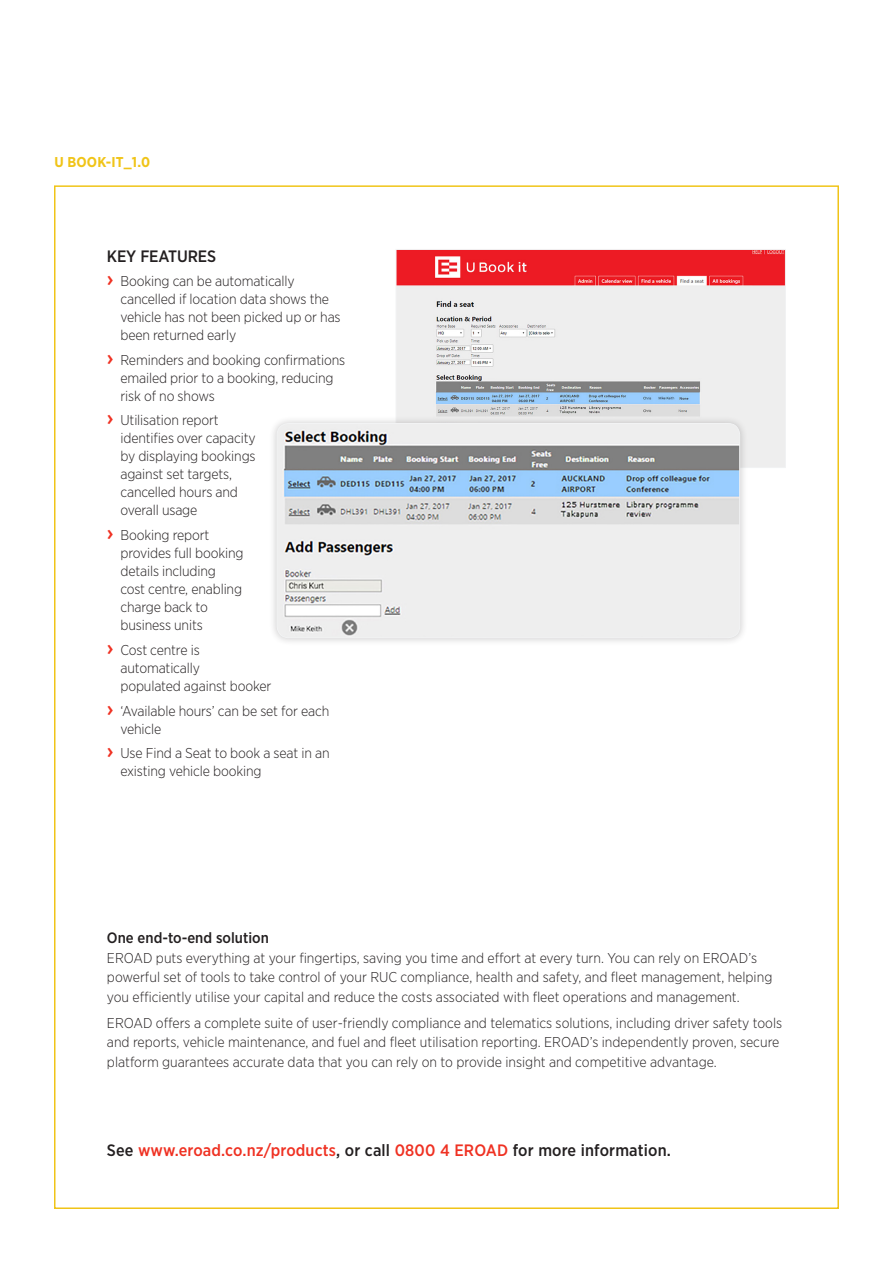
<style>
.page{position:relative;width:893px;height:1263px;background:#fff}
.page>*{position:absolute;margin:0;border:0;box-sizing:border-box;transform-origin:0 0}
.t1{font:500 16.5px "Gotham Narrow";letter-spacing:.01em;color:#ef3122}
.Key_Features_Benefit{font:500 16.5px "Gotham Narrow";letter-spacing:-.01em;color:#231f20}
.t2{font:500 15px "Gotham Narrow";color:#231f20}
.t3{font:300 14.25px/18px "Gotham Narrow";letter-spacing:-.01em;color:#231f20}
.t4{font:700 14.25px "Gotham Narrow";letter-spacing:.01em;color:#f0c418}
.s1{font-weight:500;font-size:21px;color:#ef3122}
.s2{color:#231f20}
</style>
<div class="page">
<img style="left:398px;top:251px;width:386px;height:215px">
<div style="left:269px;top:415px;width:479px;height:231px;background:#231f20;opacity:.25"></div>
<img style="left:277px;top:423px;width:463px;height:215px">
<div style="left:277px;top:423px;width:463px;height:215px;border:1px solid #f2f3f4;border-radius:12px"></div>
<p class="t4" style="left:55px;top:153px;width:97px">U BOOK-IT_1.0</p>
<p class="Key_Features_Benefit" style="left:107px;top:246px;width:111px">KEY FEATURES</p>
<p class="t3" style="left:120px;top:271px;width:222px;text-indent:-14px"><span class="s1">›</span> Booking can be automatically cancelled if location data shows the vehicle has not been picked up or has been returned early</p>
<p class="t3" style="left:120px;top:350px;width:226px;text-indent:-14px"><span class="s1">›</span> Reminders and booking confirmations emailed prior to a booking, reducing risk of no shows</p>
<p class="t3" style="left:120px;top:411px;width:137px;text-indent:-14px"><span class="s1">›</span> Utilisation report identifies over capacity by displaying bookings against set targets, cancelled hours and overall usage</p>
<p class="t3" style="left:120px;top:526px;width:125px;text-indent:-14px"><span class="s1">›</span> Booking report provides full booking details including cost centre, enabling charge back to business units</p>
<p class="t3" style="left:120px;top:640px;width:153px;text-indent:-14px"><span class="s1">›</span> Cost centre is automatically<br>populated against booker</p>
<p class="t3" style="left:120px;top:701px;width:210px;text-indent:-14px"><span class="s1">›</span> ‘Available hours’ can be set for each vehicle</p>
<p class="t3" style="left:120px;top:744px;width:211px;text-indent:-14px"><span class="s1">›</span> Use Find a Seat to book a seat in an existing vehicle booking</p>
<p class="t2" style="left:107px;top:928px;width:163px">One end-to-end solution</p>
<p class="t3" style="left:107px;top:947px;width:667px;line-height:19.5px">EROAD puts everything at your fingertips, saving you time and effort at every turn. You can rely on EROAD’s powerful set of tools to take control of your RUC compliance, health and safety, and fleet management, helping you efficiently utilise your capital and reduce the costs associated with fleet operations and management.</p>
<p class="t3" style="left:107px;top:1013px;width:677px;line-height:19.5px">EROAD offers a complete suite of user-friendly compliance and telematics solutions, including driver safety tools and reports, vehicle maintenance, and fuel and fleet utilisation reporting. EROAD’s independently proven, secure platform guarantees accurate data that you can rely on to provide insight and competitive advantage.</p>
<p class="t1" style="left:107px;top:1139px;width:565px"><span class="s2">See</span> www.eroad.co.nz/products<span class="s2">, or call</span> 0800 4 EROAD <span class="s2">for more information.</span></p>
</div>
